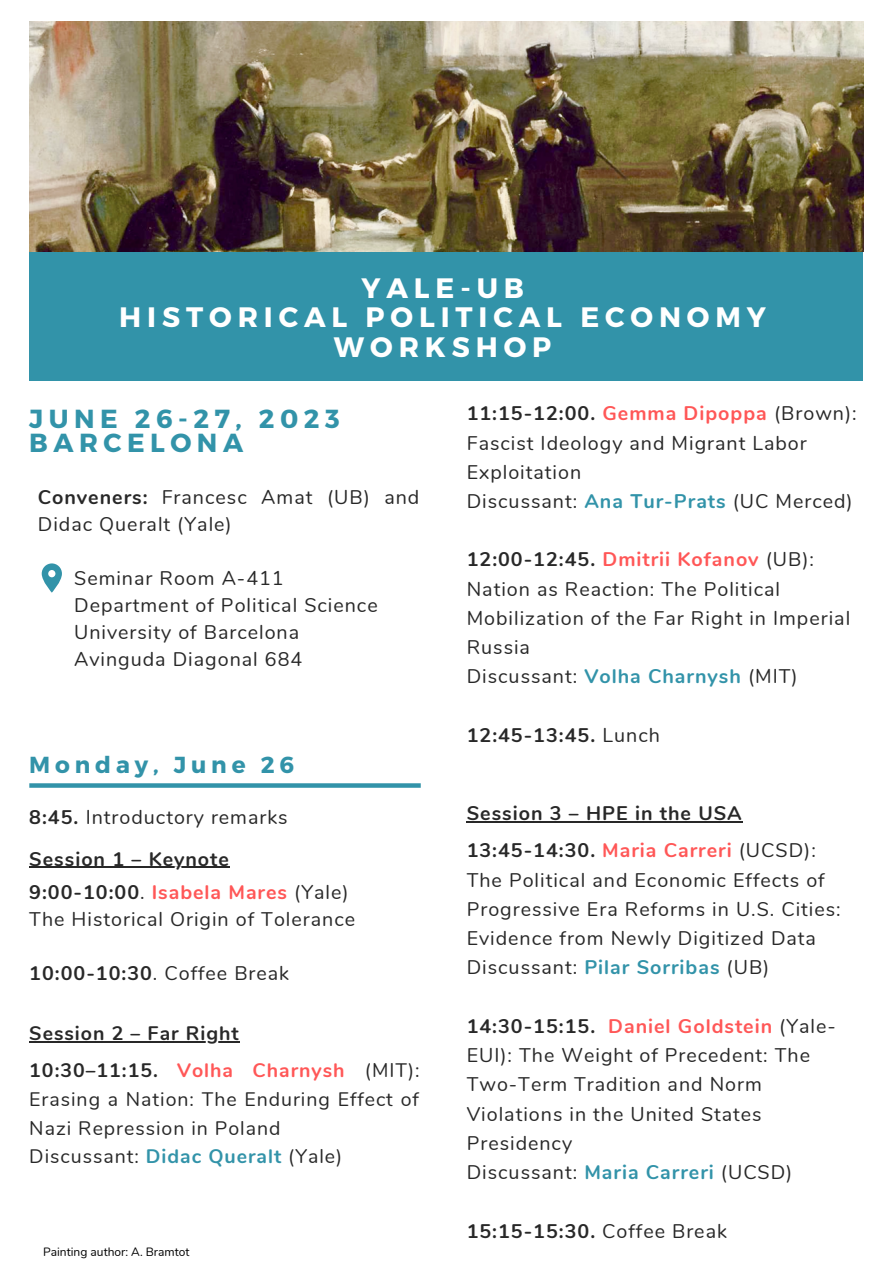
<style>
.page{position:relative;width:893px;height:1264px;background:#fff}
.page>*{position:absolute;margin:0;border:0;box-sizing:border-box;transform-origin:0 0}
.t1{font:700 28.05px/29.2px "Montserrat";letter-spacing:.21em;color:#fff;text-align:center}
.t2{font:700 26.1px "Montserrat";letter-spacing:.21em;color:#3293a9}
.t3{font:700 23.1px "Montserrat";letter-spacing:.21em;color:#3293a9}
.t4{font:19.65px/29.2px "Nunito";letter-spacing:.05em;color:#282828}
.t5{font:700 19.65px "Nunito";letter-spacing:.05em;color:#282828}
.t6{font:700 19.65px "Nunito";letter-spacing:.05em;color:#ff5757}
.t7{font:19.5px/29px "Nunito";letter-spacing:.05em;color:#282828;text-align:justify}
.t8{font:700 19.5px "Nunito";letter-spacing:.05em;color:#282828}
.t9{font:12px "Nunito";color:#000}
.s1{font-weight:700}
.s2{color:#282828}
.s3{font-weight:400;color:#282828}
.s4{font-weight:700;color:#ff5757}
.s5{font-weight:700;color:#3293a9}
.s6{font-weight:400}
.s7{color:#ff5757}
</style>
<div class="page">
<img style="left:29px;top:22px;width:834px;height:229px">
<div style="left:29px;top:252px;width:834px;height:128px;background:#3293a9"></div>
<svg style="left:29px;top:783px;width:391px;height:4px;background:#409aae"></svg>
<svg style="left:42px;top:563px;width:20px;height:29px"></svg>
<hr style="left:29px;top:1041px;width:211px;height:1px;background:#282828">
<hr style="left:29px;top:866px;width:201px;height:2px;background:#282828">
<hr style="left:466px;top:821px;width:276px;height:1px;background:#282828">
<p class="t1" style="left:361px;top:272px;width:164px">YALE-UB</p>
<p class="t1" style="left:119px;top:301px;width:648px">HISTORICAL POLITICAL ECONOMY<br>WORKSHOP</p>
<p class="t2" style="left:29px;top:402px;width:312px">JUNE 26-27, 2023</p>
<p class="t2" style="left:29px;top:425px;width:215px">BARCELONA</p>
<p class="t4" style="left:38px;top:484px;width:383px;line-height:27px"><span class="s1">Conveners:</span> Francesc Amat (UB) and<br>Didac Queralt (Yale)</p>
<p class="t4" style="left:74px;top:564px;width:211px">Seminar Room A-411</p>
<p class="t4" style="left:74px;top:591px;width:305px">Department of Political Science</p>
<p class="t4" style="left:74px;top:618px;width:226px">University of Barcelona</p>
<p class="t4" style="left:74px;top:645px;width:229px">Avinguda Diagonal 684</p>
<p class="t3" style="left:29px;top:749px;width:266px">Monday, June 26</p>
<p class="t4" style="left:29px;top:803px;width:260px"><span class="s1">8:45.</span> Introductory remarks</p>
<p class="t5" style="left:29px;top:845px;width:201px">Session 1 – Keynote</p>
<p class="t6" style="left:29px;top:879px;width:321px"><span class="s2">9:00-10:00</span><span class="s3">.</span> Isabela Mares <span class="s3">(Yale)</span></p>
<p class="t4" style="left:29px;top:905px;width:327px">The Historical Origin of Tolerance</p>
<p class="t4" style="left:29px;top:959px;width:261px"><span class="s1">10:00-10:30</span>. Coffee Break</p>
<p class="t8" style="left:29px;top:1020px;width:211px">Session 2 – Far Right</p>
<p class="t7" style="left:29px;top:1055px;width:392px"><span class="s1">10:30–11:15.</span> <span class="s4">Volha Charnysh</span> (MIT):<br>Erasing a Nation: The Enduring Effect of Nazi Repression in Poland</p>
<p class="t7" style="left:29px;top:1141px;width:314px">Discussant: <span class="s5">Didac Queralt</span> (Yale)</p>
<p class="t9" style="left:43px;top:1243px;width:148px">Painting author: A. Bramtot</p>
<p class="t4" style="left:466px;top:399px;width:391px"><span class="s1">11:15-12:00.</span> <span class="s4">Gemma Dipoppa</span> (Brown):<br>Fascist Ideology and Migrant Labor<br>Exploitation</p>
<p class="t4" style="left:466px;top:487px;width:387px">Discussant: <span class="s5">Ana Tur-Prats</span> (UC Merced)</p>
<p class="t4" style="left:466px;top:545px;width:385px"><span class="s1">12:00-12:45.</span> <span class="s4">Dmitrii Kofanov</span> (UB):<br>Nation as Reaction: The Political<br>Mobilization of the Far Right in Imperial<br>Russia</p>
<p class="t4" style="left:466px;top:662px;width:332px">Discussant: <span class="s5">Volha Charnysh</span> (MIT)</p>
<p class="t5" style="left:466px;top:722px;width:195px">12:45-13:45. <span class="s6">Lunch</span></p>
<p class="t5" style="left:466px;top:800px;width:277px">Session 3 – HPE in the USA</p>
<p class="t5" style="left:466px;top:837px;width:350px">13:45-14:30. <span class="s7">Maria Carreri</span> <span class="s6">(UCSD):</span></p>
<p class="t4" style="left:466px;top:865px;width:375px">The Political and Economic Effects of<br>Progressive Era Reforms in U.S. Cities:<br>Evidence from Newly Digitized Data</p>
<p class="t4" style="left:466px;top:953px;width:304px">Discussant: <span class="s5">Pilar Sorribas</span> (UB)</p>
<p class="t4" style="left:466px;top:1011px;width:370px"><span class="s1">14:30-15:15.</span> <span class="s4">Daniel Goldstein</span> (Yale-<br>EUI): The Weight of Precedent: The<br>Two-Term Tradition and Norm<br>Violations in the United States<br>Presidency</p>
<p class="t4" style="left:466px;top:1157px;width:327px">Discussant: <span class="s5">Maria Carreri</span> (UCSD)</p>
<p class="t5" style="left:466px;top:1217px;width:262px">15:15-15:30. <span class="s6">Coffee Break</span></p>
</div>
